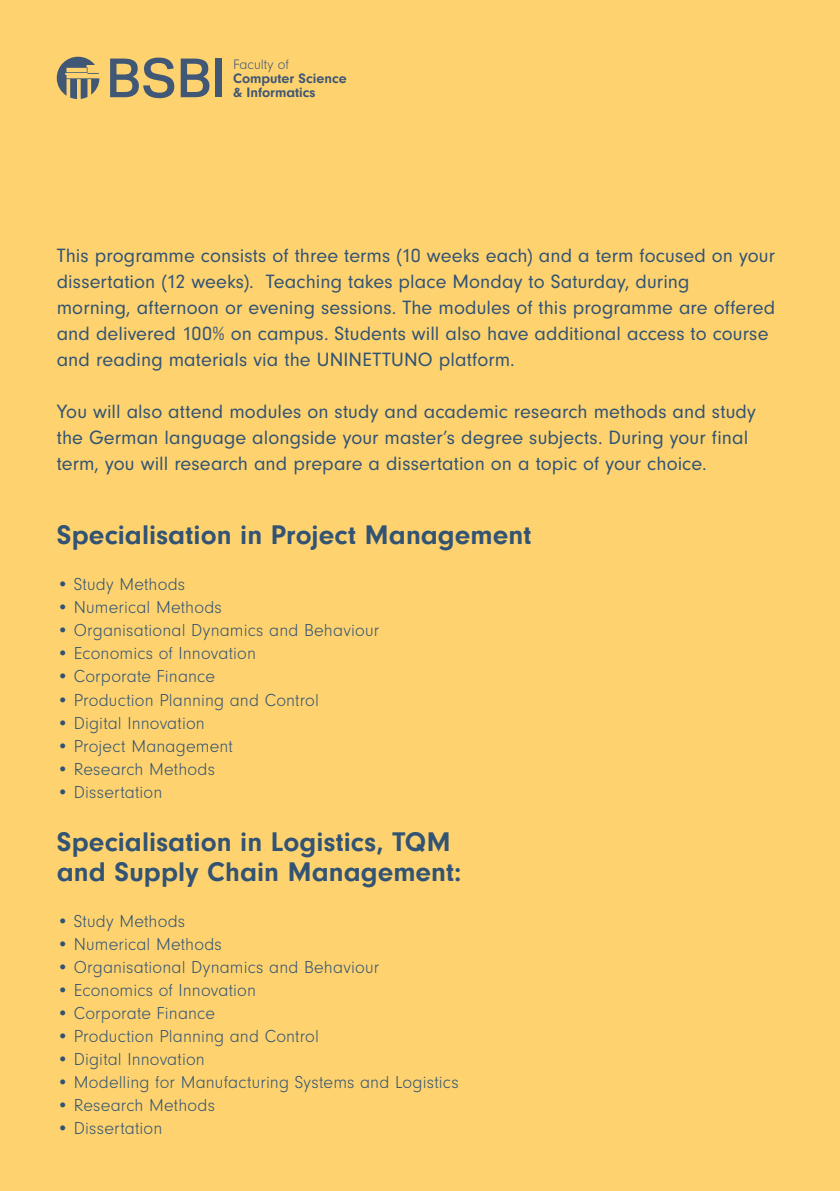
<style>
.page{position:relative;width:840px;height:1191px;background:#fff}
.page>*{position:absolute;margin:0;border:0;box-sizing:border-box;transform-origin:0 0}
.t1{font:700 28px/30px "Neuzeit Gro";letter-spacing:.005em;color:#325373}
.t2{font:20px/26px "Neuzeit Gro";letter-spacing:.005em;color:#325373}
.t3{font:300 18px "Neuzeit Gro";letter-spacing:.01em;color:#325373}
.t4{font:700 14.2px/14.2px "Neuzeit Gro";color:#405775}
.t5{font:300 14.2px "Neuzeit Gro";color:#405775}
</style>
<div class="page">
<div style="left:0;top:0;width:839px;height:1191px;background:#fed36f"></div>
<svg style="left:57px;top:57px;width:42px;height:42px"></svg>
<svg style="left:110px;top:58px;width:64px;height:40px"></svg>
<svg style="left:180px;top:59px;width:29px;height:38px"></svg>
<div style="left:215px;top:59px;width:7px;height:38px;background:#405775"></div>
<p class="t5" style="left:233px;top:57px;width:58px">Faculty of</p>
<p class="t4" style="left:233px;top:71px;width:115px">Computer Science &amp; Informatics</p>
<p class="t2" style="left:57px;top:242px;width:719px">This programme consists of three terms (10 weeks each) and a term focused on your dissertation (12 weeks). Teaching takes place Monday to Saturday, during<br>morning, afternoon or evening sessions. The modules of this programme are offered and delivered 100% on campus. Students will also have additional access to course and reading materials via the UNINETTUNO platform.</p>
<p class="t2" style="left:57px;top:398px;width:700px">You will also attend modules on study and academic research methods and study the German language alongside your master’s degree subjects. During your final term, you will research and prepare a dissertation on a topic of your choice.</p>
<h1 class="t1" style="left:57px;top:520px;width:476px">Specialisation in Project Management</h1>
<p class="t3" style="left:57px;top:575px;width:130px">• Study Methods</p>
<p class="t3" style="left:57px;top:598px;width:167px">• Numerical Methods</p>
<p class="t3" style="left:57px;top:621px;width:324px">• Organisational Dynamics and Behaviour</p>
<p class="t3" style="left:57px;top:644px;width:201px">• Economics of Innovation</p>
<p class="t3" style="left:57px;top:667px;width:160px">• Corporate Finance</p>
<p class="t3" style="left:57px;top:690px;width:263px">• Production Planning and Control</p>
<p class="t3" style="left:57px;top:713px;width:149px">• Digital Innovation</p>
<p class="t3" style="left:57px;top:736px;width:178px">• Project Management</p>
<p class="t3" style="left:57px;top:759px;width:160px">• Research Methods</p>
<p class="t3" style="left:57px;top:782px;width:107px">• Dissertation</p>
<h1 class="t1" style="left:57px;top:826px;width:406px">Specialisation in Logistics, TQM and Supply Chain Management:</h1>
<p class="t3" style="left:57px;top:911px;width:130px">• Study Methods</p>
<p class="t3" style="left:57px;top:934px;width:167px">• Numerical Methods</p>
<p class="t3" style="left:57px;top:957px;width:324px">• Organisational Dynamics and Behaviour</p>
<p class="t3" style="left:57px;top:980px;width:201px">• Economics of Innovation</p>
<p class="t3" style="left:57px;top:1003px;width:160px">• Corporate Finance</p>
<p class="t3" style="left:57px;top:1026px;width:263px">• Production Planning and Control</p>
<p class="t3" style="left:57px;top:1049px;width:149px">• Digital Innovation</p>
<p class="t3" style="left:57px;top:1072px;width:403px">• Modelling for Manufacturing Systems and Logistics</p>
<p class="t3" style="left:57px;top:1095px;width:160px">• Research Methods</p>
<p class="t3" style="left:57px;top:1118px;width:107px">• Dissertation</p>
</div>
